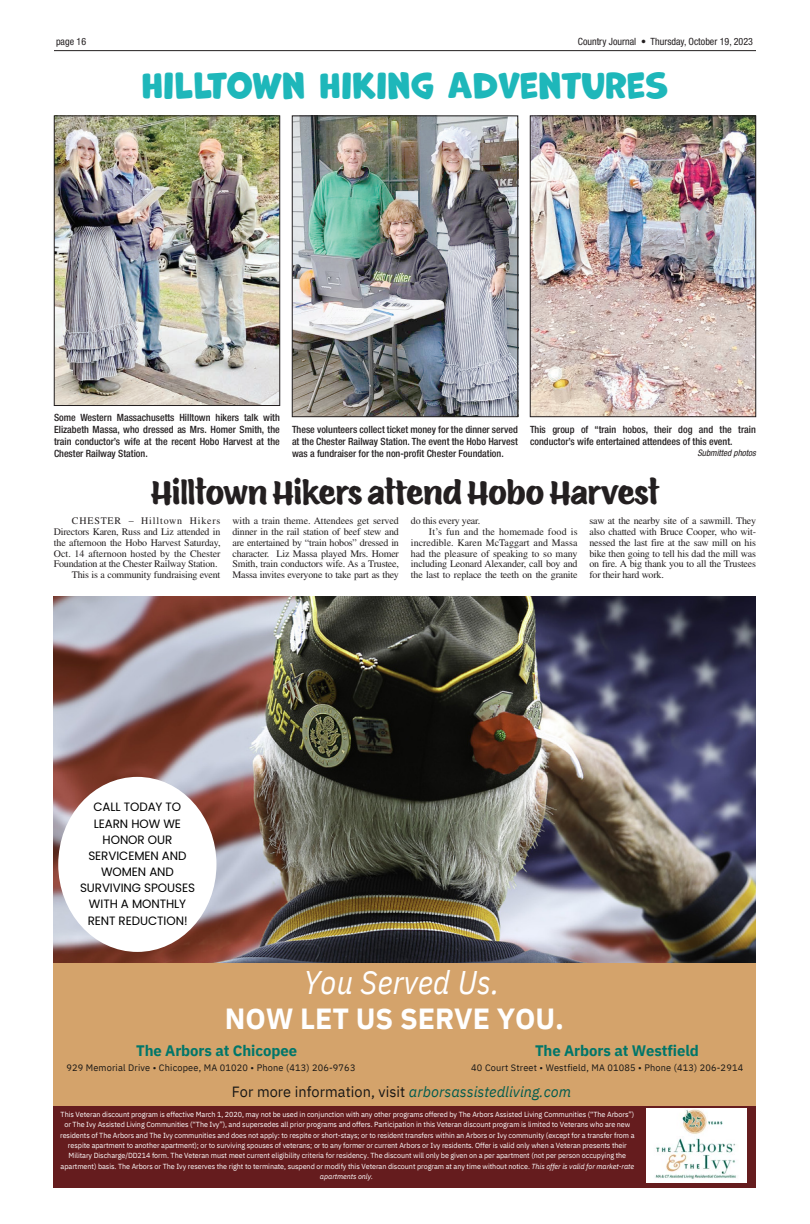
<style>
.page{position:relative;width:810px;height:1224px;background:#fff}
.page>*{position:absolute;margin:0;border:0;box-sizing:border-box;transform-origin:0 0}
.BodyText{font:34px "Marvin Round";color:#1eb7ba}
.t1{font:italic 32.7px "IBM Plex Sans Cond";letter-spacing:.01em;color:#fff}
.Headline{font:32px "Eds Market";color:#231f20}
.t2{font:700 29.1px "IBM Plex Sans";color:#fff}
.t3{font:700 15.2px "IBM Plex Sans";letter-spacing:-.005em;color:#007669}
.t4{font:14.8px "IBM Plex Sans";letter-spacing:.005em;color:#171615}
.t5{font:12.1px/16.2px "Poppins";letter-spacing:-.005em;color:#000;text-align:center}
.BodyText-2{font:10px/10.7px "Times LT Std";letter-spacing:-.02em;color:#231f20;text-align:justify}
.Cutline{font:500 condensed 10px/12px "Helvetica Neue LT Std";color:#231f20;text-align:justify}
.t6{font:condensed 10px "Helvetica Neue LT Std";color:#231f20}
.t7{font:9.4px "IBM Plex Sans";letter-spacing:.02em;color:#171615}
.PhotoCredit{font:italic condensed 9px "Helvetica Neue LT Std";color:#231f20}
.t8{font:7.3px/10.4px "IBM Plex Sans";letter-spacing:-.01em;color:#fff;text-align:center}
.s1{font-style:italic;color:#005b4d}
.s2{font-style:italic}
</style>
<div class="page">
<hr style="left:54px;top:50px;width:702px;height:1px;background:#231f20">
<img style="left:54px;top:597px;width:702px;height:366px">
<div style="left:54px;top:1098px;width:702px;height:90px;background:#651c1e"></div>
<div style="left:54px;top:963px;width:702px;height:142px;background:#d4a36b"></div>
<svg style="left:58px;top:777px;width:158px;height:175px"></svg>
<img style="left:646px;top:1109px;width:101px;height:74px">
<img style="left:56px;top:118px;width:222px;height:286px">
<div style="left:54px;top:116px;width:226px;height:290px;border:1px solid #231f20"></div>
<img style="left:294px;top:118px;width:222px;height:297px">
<div style="left:292px;top:116px;width:226px;height:301px;border:1px solid #231f20"></div>
<img style="left:532px;top:118px;width:222px;height:297px">
<div style="left:530px;top:116px;width:226px;height:301px;border:1px solid #231f20"></div>
<h3 class="t6" style="left:56px;top:36px;width:32px">page 16</h3>
<h3 class="t6" style="left:578px;top:36px;width:177px">Country Journal • Thursday, October 19, 2023</h3>
<p class="BodyText" style="left:141px;top:67px;width:529px">HILLTOWN HIKING ADVENTURES</p>
<p class="Cutline" style="left:54px;top:412px;width:227px">Some Western Massachusetts Hilltown hikers talk with Elizabeth Massa, who dressed as Mrs. Homer Smith, the train conductor’s wife at the recent Hobo Harvest at the Chester Railway Station.</p>
<p class="Cutline" style="left:292px;top:424px;width:227px">These volunteers collect ticket money for the dinner served at the Chester Railway Station. The event the Hobo Harvest was a fundraiser for the non-profit Chester Foundation.</p>
<p class="Cutline" style="left:530px;top:424px;width:227px">This group of “train hobos, their dog and the train conductor’s wife entertained attendees of this event.</p>
<p class="PhotoCredit" style="left:697px;top:448px;width:60px">Submitted photos</p>
<p class="Headline" style="left:151px;top:470px;width:510px">Hilltown Hikers attend Hobo Harvest</p>
<p class="BodyText-2" style="left:54px;top:516px;width:168px;text-indent:18px">CHESTER – Hilltown Hikers Directors Karen, Russ and Liz attended in the afternoon the Hobo Harvest Saturday, Oct. 14 afternoon hosted by the Chester Foundation at the Chester Railway Station.</p>
<p class="BodyText-2" style="left:72px;top:569px;width:150px">This is a community fundraising event</p>
<p class="BodyText-2" style="left:232px;top:516px;width:168px">with a train theme. Attendees get served dinner in the rail station of beef stew and are entertained by “train hobos” dressed in character. Liz Massa played Mrs. Homer Smith, train conductors wife. As a Trustee, Massa invites everyone to take part as they</p>
<p class="BodyText-2" style="left:411px;top:516px;width:71px">do this every year.</p>
<p class="BodyText-2" style="left:411px;top:526px;width:168px;text-indent:18px">It’s fun and the homemade food is incredible. Karen McTaggart and Massa had the pleasure of speaking to so many including Leonard Alexander, call boy and the last to replace the teeth on the granite</p>
<p class="BodyText-2" style="left:589px;top:516px;width:168px">saw at the nearby site of a sawmill. They also chatted with Bruce Cooper, who wit&shy;nessed the last fire at the saw mill on his bike then going to tell his dad the mill was on fire. A big thank you to all the Trustees for their hard work.</p>
<p class="t5" style="left:80px;top:799px;width:117px">CALL TODAY TO<br>LEARN HOW WE<br>HONOR OUR<br>SERVICEMEN AND<br>WOMEN AND<br>SURVIVING SPOUSES<br>WITH A MONTHLY<br>RENT REDUCTION!</p>
<p class="t1" style="left:304px;top:958px;width:197px">You Served Us.</p>
<p class="t2" style="left:225px;top:996px;width:341px">NOW LET US SERVE YOU.</p>
<p class="t3" style="left:136px;top:1039px;width:162px">The Arbors at Chicopee</p>
<p class="t3" style="left:535px;top:1039px;width:165px">The Arbors at Westfield</p>
<p class="t7" style="left:66px;top:1061px;width:291px">929 Memorial Drive • Chicopee, MA 01020 • Phone (413) 206-9763</p>
<p class="t7" style="left:471px;top:1060px;width:273px">40 Court Street • Westfield, MA 01085 • Phone (413) 206-2914</p>
<p class="t4" style="left:232px;top:1080px;width:341px">For more information, visit <span class="s1">arborsassistedliving.com</span></p>
<p class="t8" style="left:60px;top:1108px;width:576px">This Veteran discount program is effective March 1, 2020, may not be used in conjunction with any other programs offered by The Arbors Assisted Living Communities (“The Arbors”) or The Ivy Assisted Living Communities (“The Ivy”), and supersedes all prior programs and offers. Participation in this Veteran discount program is limited to Veterans who are new residents of The Arbors and The Ivy communities and does not apply: to respite or short-stays; or to resident transfers within an Arbors or Ivy community (except for a transfer from a respite apartment to another apartment); or to surviving spouses of veterans; or to any former or current Arbors or Ivy residents. Offer is valid only when a Veteran presents their Military Discharge/DD214 form. The Veteran must meet current eligibility criteria for residency. The discount will only be given on a per apartment (not per person occupying the apartment) basis. The Arbors or The Ivy reserves the right to terminate, suspend or modify this Veteran discount program at any time without notice. <span class="s2">This offer is valid for market-rate apartments only.</span></p>
</div>
